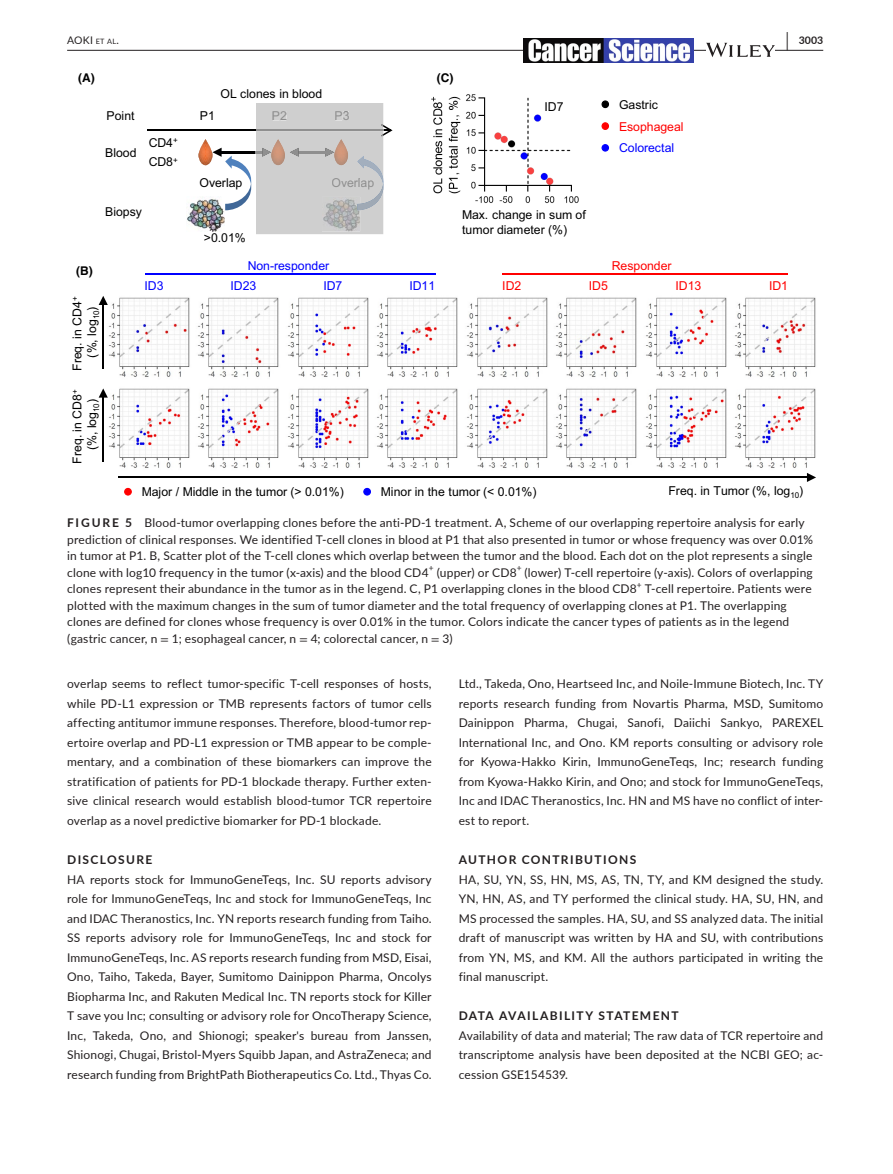
<style>
.page{position:relative;width:893px;height:1174px;background:#fff}
.page>*{position:absolute;margin:0;border:0;box-sizing:border-box;transform-origin:0 0}
.t1{font:700 19.5px "Lato";color:#231f20;scale:.48 1}
.t2{font:12.3px/14.7px "Arial";color:#000}
.t3{font:12.3px "Arial";letter-spacing:-.005em;color:#00f}
.t4{font:12.3px "Arial";letter-spacing:-.005em;color:#f00}
.t5{font:12.3px "Arial";color:#8f8f8f}
.t6{font:12px/19.5px "Lato";letter-spacing:.015em;color:#231f20;text-align:justify}
.t7{font:700 12px "Lato";letter-spacing:.115em;color:#231f20}
.t8{font:700 12px "Helvetica";color:#000}
.t9{font:10.5px "Lato";color:#231f20}
.t10{font:700 10.5px "Lato";color:#231f20}
.t11{font:8.4px "Lato";color:#231f20}
.s1{font-size:7.35px}
.s2{font-weight:700}
.s3{font-family:"STIX"}
</style>
<div class="page">
<hr style="left:67px;top:50px;width:756px;height:1px;background:#231f20">
<img style="left:524px;top:38px;width:170px;height:24px">
<svg style="left:706px;top:43px;width:69px;height:14px"></svg>
<img style="left:431px;top:94px;width:148px;height:110px">
<hr style="left:146px;top:274px;width:290px;height:1px;background:#00f">
<hr style="left:502px;top:274px;width:286px;height:1px;background:#f00">
<img style="left:108px;top:297px;width:171px;height:80px">
<img style="left:105px;top:388px;width:174px;height:80px">
<img style="left:288px;top:297px;width:170px;height:80px">
<img style="left:288px;top:388px;width:170px;height:80px">
<img style="left:466px;top:297px;width:171px;height:80px">
<img style="left:467px;top:388px;width:170px;height:80px">
<img style="left:646px;top:297px;width:170px;height:80px">
<img style="left:646px;top:388px;width:170px;height:80px">
<img style="left:187px;top:200px;width:12px;height:27px">
<hr style="left:147px;top:130px;width:244px;height:1px;background:#000">
<svg style="left:199px;top:103px;width:194px;height:131px"></svg>
<div style="left:368px;top:181px;width:6px;height:9px;background:#cfcfcf"></div>
<hr style="left:118px;top:476px;width:690px;height:2px;background:#000">
<svg style="left:807px;top:473px;width:9px;height:9px"></svg>
<hr style="left:102px;top:303px;width:2px;height:66px;background:#000">
<svg style="left:99px;top:296px;width:9px;height:9px"></svg>
<hr style="left:102px;top:396px;width:2px;height:65px;background:#000">
<svg style="left:99px;top:388px;width:9px;height:9px"></svg>
<svg style="left:124px;top:488px;width:8px;height:7px"></svg>
<svg style="left:363px;top:488px;width:8px;height:7px"></svg>
<svg style="left:601px;top:100px;width:8px;height:8px"></svg>
<svg style="left:601px;top:122px;width:8px;height:8px"></svg>
<svg style="left:601px;top:144px;width:8px;height:8px"></svg>
<h1 class="t1" style="left:786px;top:25px;width:7px">|</h1>
<p class="t9" style="left:67px;top:33px;width:53px">AOKI <span class="s1">et al</span>.</p>
<p class="t10" style="left:799px;top:33px;width:26px">3003</p>
<p class="t8" style="left:78px;top:70px;width:18px">(A)</p>
<p class="t8" style="left:437px;top:70px;width:18px">(C)</p>
<p class="t2" style="left:107px;top:109px;width:29px">Point</p>
<p class="t2" style="left:105px;top:145px;width:33px">Blood</p>
<p class="t2" style="left:149px;top:133px;width:31px;line-height:19.2px">CD4<sup>+<br></sup>CD8<sup>+</sup></p>
<p class="t2" style="left:105px;top:204px;width:38px">Biopsy</p>
<p class="t2" style="left:200px;top:109px;width:17px">P1</p>
<p class="t2" style="left:221px;top:86px;width:103px">OL clones in blood</p>
<p class="t5" style="left:272px;top:108px;width:17px">P2</p>
<p class="t5" style="left:334px;top:108px;width:17px">P3</p>
<p class="t2" style="left:199px;top:176px;width:44px">Overlap</p>
<p class="t2" style="left:204px;top:230px;width:44px">&gt;0.01%</p>
<p class="t5" style="left:331px;top:175px;width:44px">Overlap</p>
<p class="t2" style="left:544px;top:99px;width:21px">ID7</p>
<p class="t2" style="left:619px;top:97px;width:40px">Gastric</p>
<p class="t4" style="left:619px;top:118px;width:66px">Esophageal</p>
<p class="t3" style="left:619px;top:139px;width:57px">Colorectal</p>
<p class="t2" style="left:462px;top:207px;width:125px">Max. change in sum of tumor diameter (%)</p>
<p class="t8" style="left:76px;top:264px;width:18px">(B)</p>
<p class="t2" style="left:70px;top:371px;width:76px;text-align:center;rotate:-90deg">Freq. in CD4<sup>+ </sup>(%, log<sub>10</sub>)</p>
<p class="t2" style="left:70px;top:463px;width:76px;text-align:center;rotate:-90deg">Freq. in CD8<sup>+ </sup>(%, log<sub>10</sub>)</p>
<p class="t3" style="left:248px;top:257px;width:83px">Non-responder</p>
<p class="t4" style="left:612px;top:257px;width:61px">Responder</p>
<p class="t3" style="left:144px;top:277px;width:21px">ID3</p>
<p class="t3" style="left:230px;top:277px;width:27px">ID23</p>
<p class="t3" style="left:323px;top:277px;width:21px">ID7</p>
<p class="t3" style="left:409px;top:277px;width:27px">ID11</p>
<p class="t4" style="left:502px;top:277px;width:21px">ID2</p>
<p class="t4" style="left:589px;top:277px;width:21px">ID5</p>
<p class="t4" style="left:675px;top:277px;width:27px">ID13</p>
<p class="t4" style="left:769px;top:277px;width:21px">ID1</p>
<p class="t2" style="left:142px;top:484px;width:204px">Major / Middle in the tumor (&gt; 0.01%)</p>
<p class="t2" style="left:381px;top:484px;width:157px">Minor in the tumor (&lt; 0.01%)</p>
<p class="t2" style="left:668px;top:483px;width:136px">Freq. in Tumor (%, log<sub>10</sub>)</p>
<p class="t6" style="left:67px;top:514px;width:748px;line-height:16.5px;text-align:left"><span class="s2">FIGURE 5</span> Blood-tumor overlapping clones before the anti-PD-1 treatment. A, Scheme of our overlapping repertoire analysis for early prediction of clinical responses. We identified T-cell clones in blood at P1 that also presented in tumor or whose frequency was over 0.01% in tumor at P1. B, Scatter plot of the T-cell clones which overlap between the tumor and the blood. Each dot on the plot represents a single clone with log10 frequency in the tumor (x-axis) and the blood CD4</p>
<p class="t11" style="left:429px;top:562px;width:6px">+</p>
<p class="t6" style="left:437px;top:562px;width:81px">(upper) or CD8</p>
<p class="t11" style="left:517px;top:562px;width:6px">+</p>
<p class="t6" style="left:67px;top:564px;width:747px;line-height:16.5px;text-indent:457px">(lower) T-cell repertoire (y-axis). Colors of overlapping clones represent their abundance in the tumor as in the legend. C, P1 overlapping clones in the blood CD8</p>
<p class="t11" style="left:637px;top:579px;width:6px">+</p>
<p class="t6" style="left:67px;top:580px;width:746px;line-height:16.5px;text-align:left;text-indent:578px">T-cell repertoire. Patients were plotted with the maximum changes in the sum of tumor diameter and the total frequency of overlapping clones at P1. The overlapping clones are defined for clones whose frequency is over 0.01% in the tumor. Colors indicate the cancer types of patients as in the legend (gastric cancer, n <span class="s3">=</span> 1; esophageal cancer, n <span class="s3">=</span> 4; colorectal cancer, n <span class="s3">=</span> 3)</p>
<p class="t6" style="left:67px;top:674px;width:366px">overlap seems to reflect tumor-specific T-cell responses of hosts, while PD-L1 expression or TMB represents factors of tumor cells affecting antitumor immune responses. Therefore, blood-tumor rep&shy;ertoire overlap and PD-L1 expression or TMB appear to be comple&shy;mentary, and a combination of these biomarkers can improve the stratification of patients for PD-1 blockade therapy. Further exten&shy;sive clinical research would establish blood-tumor TCR repertoire overlap as a novel predictive biomarker for PD-1 blockade.</p>
<p class="t7" style="left:67px;top:850px;width:87px">DISCLOSURE</p>
<p class="t6" style="left:67px;top:869px;width:366px">HA reports stock for ImmunoGeneTeqs, Inc. SU reports advisory role for ImmunoGeneTeqs, Inc and stock for ImmunoGeneTeqs, Inc and IDAC Theranostics, Inc. YN reports research funding from Taiho.<br>SS reports advisory role for ImmunoGeneTeqs, Inc and stock for ImmunoGeneTeqs, Inc. AS reports research funding from MSD, Eisai, Ono, Taiho, Takeda, Bayer, Sumitomo Dainippon Pharma, Oncolys Biopharma Inc, and Rakuten Medical Inc. TN reports stock for Killer T save you Inc; consulting or advisory role for OncoTherapy Science, Inc, Takeda, Ono, and Shionogi; speaker's bureau from Janssen, Shionogi, Chugai, Bristol-Myers Squibb Japan, and AstraZeneca; and research funding from BrightPath Biotherapeutics Co. Ltd., Thyas Co.</p>
<p class="t6" style="left:459px;top:674px;width:366px">Ltd., Takeda, Ono, Heartseed Inc, and Noile-Immune Biotech, Inc. TY reports research funding from Novartis Pharma, MSD, Sumitomo Dainippon Pharma, Chugai, Sanofi, Daiichi Sankyo, PAREXEL International Inc, and Ono. KM reports consulting or advisory role for Kyowa-Hakko Kirin, ImmunoGeneTeqs, Inc; research funding from Kyowa-Hakko Kirin, and Ono; and stock for ImmunoGeneTeqs, Inc and IDAC Theranostics, Inc. HN and MS have no conflict of inter&shy;est to report.</p>
<p class="t7" style="left:459px;top:850px;width:179px">AUTHOR CONTRIBUTIONS</p>
<p class="t6" style="left:459px;top:869px;width:366px">HA, SU, YN, SS, HN, MS, AS, TN, TY, and KM designed the study.<br>YN, HN, AS, and TY performed the clinical study. HA, SU, HN, and MS processed the samples. HA, SU, and SS analyzed data. The initial draft of manuscript was written by HA and SU, with contributions from YN, MS, and KM. All the authors participated in writing the final manuscript.</p>
<p class="t7" style="left:459px;top:1006px;width:221px">DATA AVAILABILITY STATEMENT</p>
<p class="t6" style="left:459px;top:1025px;width:366px">Availability of data and material; The raw data of TCR repertoire and transcriptome analysis have been deposited at the NCBI GEO; ac&shy;cession GSE154539.</p>
</div>
